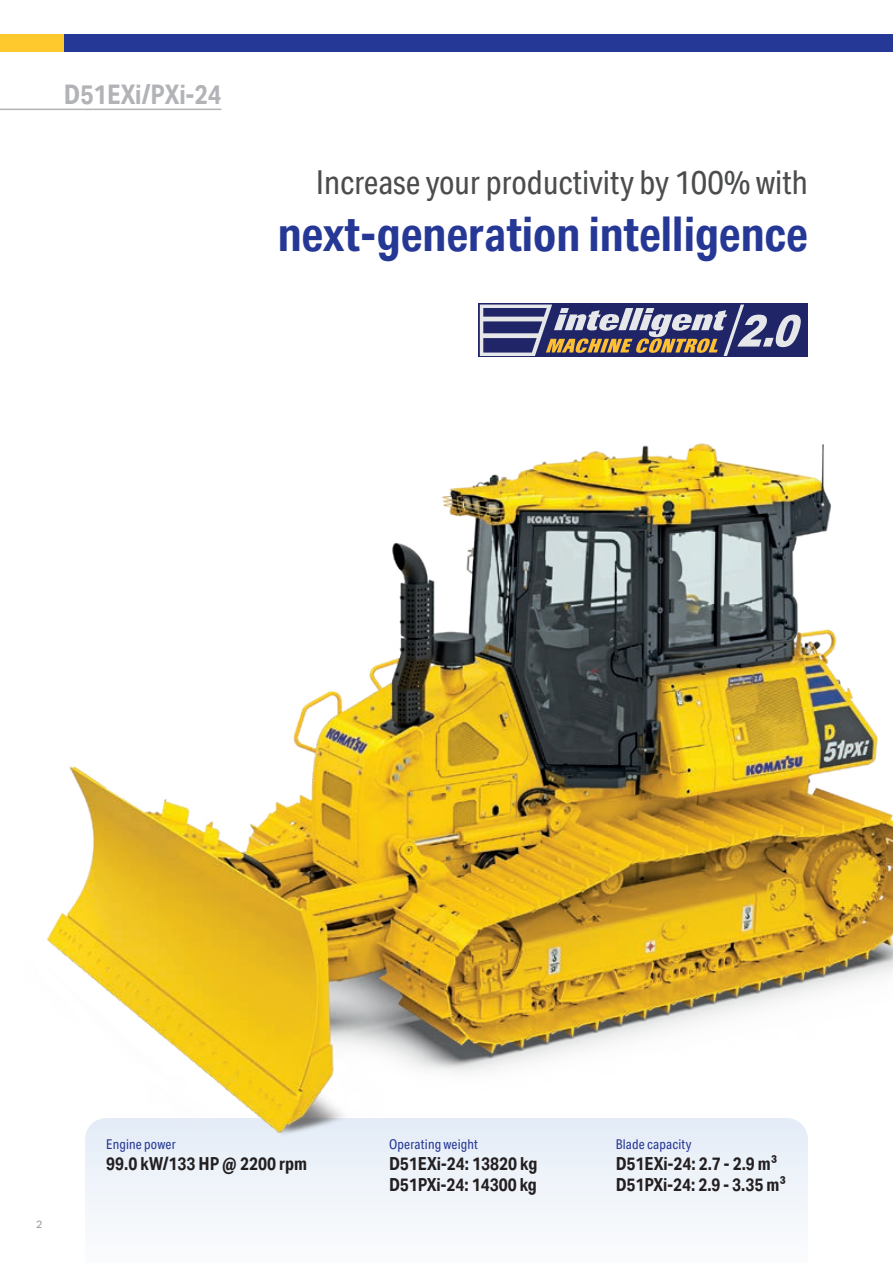
<style>
.page{position:relative;width:893px;height:1263px;background:#fff}
.page>*{position:absolute;margin:0;border:0;box-sizing:border-box;transform-origin:0 0}
.t1{font:700 48px "Aktiv Grotesk Cd";color:#263895}
.t2{font:33px "Aktiv Grotesk Cd";color:#4b4c4d}
.t3{font:700 27px "Aktiv Grotesk Cd";color:#b2b3b7}
.t4{font:700 18px/21px "Aktiv Grotesk Cd";color:#231f20}
.t5{font:13.5px "Aktiv Grotesk Cd";letter-spacing:.01em;color:#263895}
.t6{font:10.5px "Aktiv Grotesk";color:#939598}
</style>
<div class="page">
<div style="left:478px;top:303px;width:330px;height:54px;background:linear-gradient(to bottom,#202568,#202568)"></div>
<svg style="left:480px;top:305px;width:321px;height:51px;background:#6c6987"></svg>
<div style="left:85px;top:1184px;width:723px;height:38px;background:#f3f6fb"></div>
<img style="left:46px;top:443px;width:847px;height:741px">
<hr style="left:0;top:109px;width:221px;height:1px;background:#b2b3b7">
<div style="left:0;top:34px;width:143px;height:17px;background:#fec92d"></div>
<div style="left:64px;top:34px;width:829px;height:17px;background:#263895"></div>
<h3 class="t3" style="left:64px;top:79px;width:159px">D51EXi/PXi-24</h3>
<h2 class="t2" style="left:316px;top:163px;width:493px">Increase your productivity by 100% with</h2>
<h1 class="t1" style="left:278px;top:206px;width:532px">next-generation intelligence</h1>
<p class="t6" style="left:36px;top:1218px;width:8px">2</p>
<p class="t5" style="left:106px;top:1136px;width:71px">Engine power</p>
<p class="t4" style="left:106px;top:1153px;width:202px">99.0 kW/133 HP @ 2200 rpm</p>
<p class="t5" style="left:389px;top:1136px;width:91px">Operating weight</p>
<p class="t4" style="left:389px;top:1153px;width:150px">D51EXi-24: 13820 kg<br>D51PXi-24: 14300 kg</p>
<p class="t5" style="left:616px;top:1136px;width:77px">Blade capacity</p>
<p class="t4" style="left:616px;top:1153px;width:171px">D51EXi-24: 2.7 - 2.9 m³<br>D51PXi-24: 2.9 - 3.35 m³</p>
</div>
